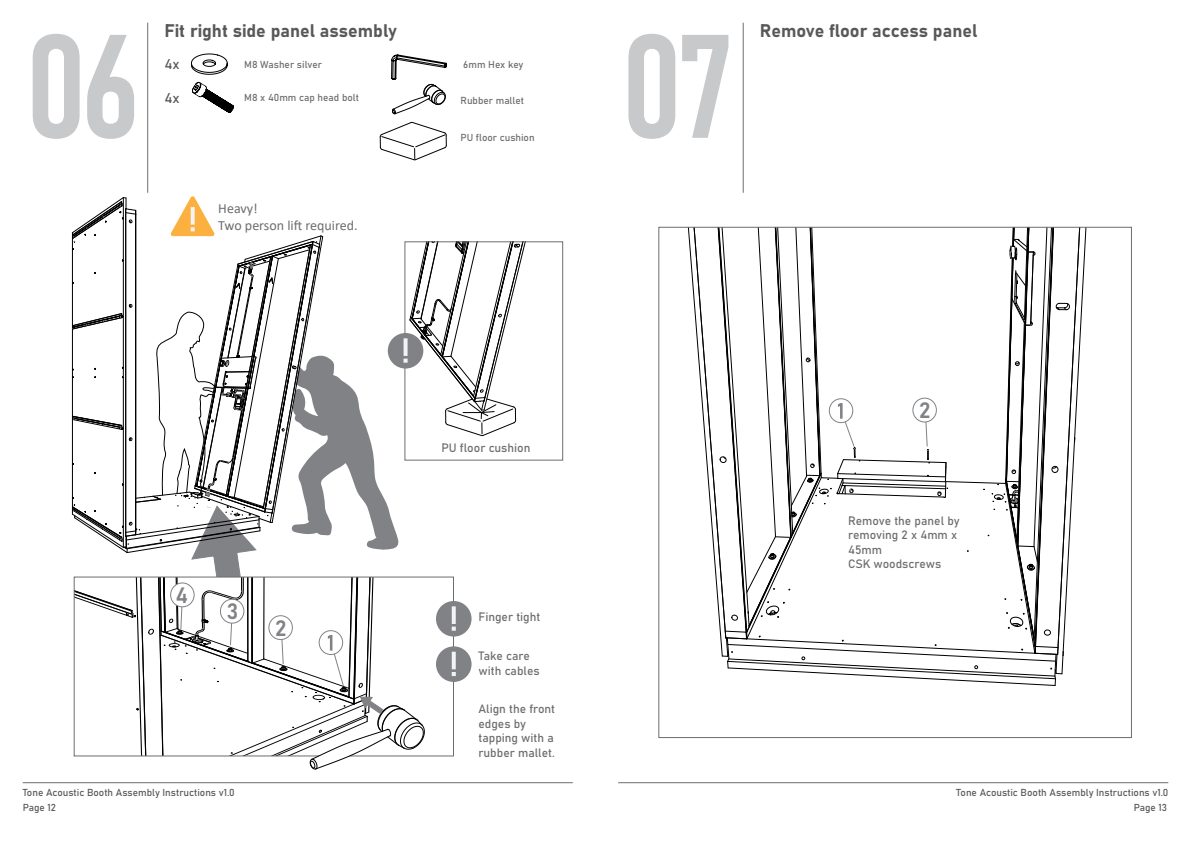
<style>
.page{position:relative;width:1191px;height:842px;background:#fff}
.page>*{position:absolute;margin:0;border:0;box-sizing:border-box;transform-origin:0 0}
.t1{font:145px "Bahnschrift";color:#c8c9cb}
.t2{font:22px "Bahnschrift";color:#808285}
.t3{font:18px "Bahnschrift";color:#57585a}
.t4{font:14px/16.8px "Calibri";color:#6c6d70}
.t5{font:14px "Bahnschrift";color:#57585a}
.t6{font:12px/14.4px "Bahnschrift";color:#6c6d70}
.t7{font:10px "Bahnschrift";color:#57585a}
.t8{font:10px "Bahnschrift";color:#6c6d70}
</style>
<div class="page">
<hr style="left:743px;top:23px;width:1px;height:170px;background:#6c6d70">
<hr style="left:618px;top:782px;width:550px;height:1px;background:#6c6d70">
<hr style="left:147px;top:23px;width:1px;height:170px;background:#6c6d70">
<hr style="left:23px;top:782px;width:550px;height:1px;background:#6c6d70">
<svg style="left:688px;top:228px;width:399px;height:458px"></svg>
<div style="left:913px;top:398px;width:23px;height:24px;background:#fff;border-radius:50%"></div>
<div style="left:912px;top:398px;width:24px;height:24px;border:1px solid #808285;border-radius:50%"></div>
<svg style="left:192px;top:82px;width:41px;height:30px"></svg>
<svg style="left:191px;top:54px;width:36px;height:20px"></svg>
<svg style="left:380px;top:122px;width:67px;height:38px"></svg>
<svg style="left:391px;top:55px;width:56px;height:60px"></svg>
<div style="left:848px;top:515px;width:116px;height:58px;background:#fff"></div>
<svg style="left:72px;top:196px;width:490px;height:574px"></svg>
<h1 class="t1" style="left:26px;top:-23px;width:114px">06</h1>
<h3 class="t3" style="left:164px;top:17px;width:234px">Fit right side panel assembly</h3>
<h3 class="t3" style="left:760px;top:17px;width:219px">Remove floor access panel</h3>
<h1 class="t1" style="left:622px;top:-23px;width:113px">07</h1>
<p class="t5" style="left:164px;top:53px;width:17px">4x</p>
<p class="t8" style="left:244px;top:57px;width:79px">M8 Washer silver</p>
<p class="t8" style="left:463px;top:57px;width:62px">6mm Hex key</p>
<p class="t8" style="left:460px;top:92px;width:65px">Rubber mallet</p>
<p class="t5" style="left:164px;top:87px;width:17px">4x</p>
<p class="t8" style="left:244px;top:90px;width:116px">M8 x 40mm cap head bolt</p>
<p class="t8" style="left:460px;top:130px;width:76px">PU floor cushion</p>
<p class="t4" style="left:218px;top:200px;width:141px">Heavy!<br>Two person lift required.</p>
<h2 class="t2" style="left:175px;top:578px;width:14px">4</h2>
<h2 class="t2" style="left:227px;top:595px;width:13px">3</h2>
<h2 class="t2" style="left:275px;top:611px;width:13px">2</h2>
<p class="t6" style="left:441px;top:439px;width:90px">PU floor cushion</p>
<p class="t6" style="left:478px;top:608px;width:63px">Finger tight</p>
<p class="t6" style="left:478px;top:648px;width:63px">Take care with cables</p>
<p class="t6" style="left:478px;top:701px;width:78px">Align the front edges by tapping with a rubber mallet.</p>
<h2 class="t2" style="left:919px;top:393px;width:13px">2</h2>
<p class="t6" style="left:848px;top:512px;width:113px">Remove the panel by removing 2 x 4mm x<br>45mm<br>CSK woodscrews</p>
<p class="t7" style="left:23px;top:785px;width:213px">Tone Acoustic Booth Assembly Instructions v1.0</p>
<p class="t7" style="left:23px;top:800px;width:35px">Page 12</p>
<p class="t7" style="left:956px;top:785px;width:213px">Tone Acoustic Booth Assembly Instructions v1.0</p>
<p class="t7" style="left:1133px;top:800px;width:35px">Page 13</p>
</div>
